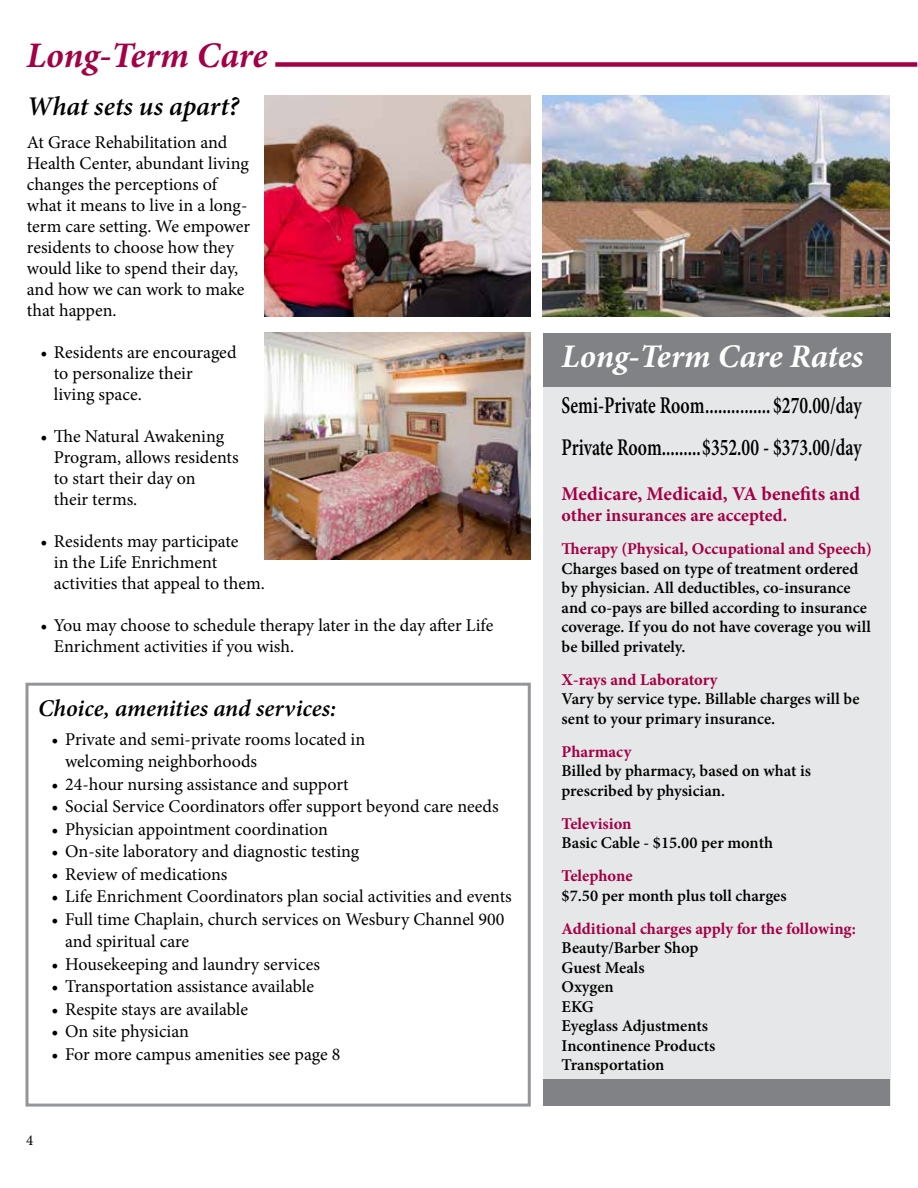
<style>
.page{position:relative;width:918px;height:1188px;background:#fff}
.page>*{position:absolute;margin:0;border:0;box-sizing:border-box;transform-origin:0 0}
.t1{font:italic 700 36px "Minion Pro";letter-spacing:-.005em;color:#a30046}
.t2{font:italic 700 33px "Minion Pro";letter-spacing:-.005em;color:#fff}
.t3{font:italic 600 27px "Minion Pro";color:#000}
.t4{font:600 24px/42px "Minion Pro";color:#000;scale:.74 1}
.t5{font:italic 600 24px "Minion Pro";color:#000}
.t6{font:700 19.5px "Minion Pro";color:#a30046}
.t7{font:18px/21px "Minion Pro";color:#000}
.t8{font:700 18px "Minion Pro";color:#a30046}
.t9{font:600 16.5px/19.5px "Minion Pro";color:#000}
.t10{font:700 16.5px "Minion Pro";color:#a30046}
.t11{font:15px "Minion Pro";color:#000}
</style>
<div class="page">
<div style="left:543px;top:333px;width:347px;height:773px;background:#e6e7e8"></div>
<img style="left:264px;top:95px;width:266px;height:221px">
<div style="left:275px;top:62px;width:642px;height:5px;background:#a30046"></div>
<img style="left:543px;top:95px;width:347px;height:221px">
<div style="left:543px;top:333px;width:347px;height:53px;background:#808285"></div>
<img style="left:264px;top:333px;width:266px;height:227px">
<div style="left:543px;top:1079px;width:347px;height:27px;background:#808285"></div>
<div style="left:26px;top:683px;width:505px;height:424px;border:3px solid #939598"></div>
<h1 class="t1" style="left:26px;top:30px;width:243px">Long-Term Care</h1>
<h3 class="t3" style="left:27px;top:87px;width:214px">What sets us apart?</h3>
<p class="t7" style="left:27px;top:132px;width:225px">At Grace Rehabilitation and<br>Health Center, abundant living changes the perceptions of what it means to live in a long&shy;term care setting. We empower residents to choose how they would like to spend their day, and how we can work to make that happen.</p>
<p class="t7" style="left:54px;top:342px;width:184px;text-indent:-14px">• Residents are encouraged to personalize their living space.</p>
<p class="t7" style="left:54px;top:426px;width:186px;text-indent:-14px">• The Natural Awakening<br>Program, allows residents to start their day on<br>their terms.</p>
<p class="t7" style="left:54px;top:531px;width:213px;text-indent:-14px">• Residents may participate<br>in the Life Enrichment activities that appeal to them.</p>
<p class="t7" style="left:54px;top:615px;width:441px;text-indent:-14px">• You may choose to schedule therapy later in the day after Life<br>Enrichment activities if you wish.</p>
<h3 class="t5" style="left:38px;top:692px;width:300px">Choice, amenities and services:</h3>
<p class="t7" style="left:65px;top:728px;width:302px;line-height:22.5px;text-indent:-14px">• Private and semi-private rooms located in welcoming neighborhoods</p>
<p class="t7" style="left:52px;top:774px;width:299px">• 24-hour nursing assistance and support</p>
<p class="t7" style="left:52px;top:796px;width:449px">• Social Service Coordinators offer support beyond care needs</p>
<p class="t7" style="left:52px;top:819px;width:278px">• Physician appointment coordination</p>
<p class="t7" style="left:52px;top:841px;width:309px">• On-site laboratory and diagnostic testing</p>
<p class="t7" style="left:52px;top:864px;width:177px">• Review of medications</p>
<p class="t7" style="left:52px;top:886px;width:462px">• Life Enrichment Coordinators plan social activities and events</p>
<p class="t7" style="left:65px;top:908px;width:441px;line-height:22.5px;text-indent:-14px">• Full time Chaplain, church services on Wesbury Channel 900 and spiritual care</p>
<p class="t7" style="left:52px;top:954px;width:270px">• Housekeeping and laundry services</p>
<p class="t7" style="left:52px;top:976px;width:264px">• Transportation assistance available</p>
<p class="t7" style="left:52px;top:999px;width:198px">• Respite stays are available</p>
<p class="t7" style="left:52px;top:1021px;width:139px">• On site physician</p>
<p class="t7" style="left:52px;top:1044px;width:290px">• For more campus amenities see page 8</p>
<p class="t11" style="left:26px;top:1130px;width:9px">4</p>
<h2 class="t2" style="left:562px;top:333px;width:303px">Long-Term Care Rates</h2>
<h3 class="t4" style="left:562px;top:384px;width:407px">Semi-Private Room............... $270.00/day<br>Private Room.........$352.00 - $373.00/day</h3>
<p class="t6" style="left:562px;top:480px;width:300px">Medicare, Medicaid, VA benefits and</p>
<p class="t8" style="left:562px;top:503px;width:227px">other insurances are accepted.</p>
<p class="t10" style="left:562px;top:537px;width:312px">Therapy (Physical, Occupational and Speech)</p>
<p class="t9" style="left:562px;top:559px;width:311px">Charges based on type of treatment ordered by physician. All deductibles, co-insurance and co-pays are billed according to insurance coverage. If you do not have coverage you will be billed privately.</p>
<p class="t10" style="left:562px;top:668px;width:157px">X-rays and Laboratory</p>
<p class="t9" style="left:562px;top:689px;width:299px">Vary by service type. Billable charges will be sent to your primary insurance.</p>
<p class="t10" style="left:562px;top:740px;width:71px">Pharmacy</p>
<p class="t9" style="left:562px;top:761px;width:251px">Billed by pharmacy, based on what is prescribed by physician.</p>
<p class="t10" style="left:562px;top:812px;width:71px">Television</p>
<p class="t9" style="left:562px;top:833px;width:213px">Basic Cable - $15.00 per month</p>
<p class="t10" style="left:562px;top:864px;width:73px">Telephone</p>
<p class="t9" style="left:562px;top:886px;width:227px">$7.50 per month plus toll charges</p>
<p class="t10" style="left:562px;top:917px;width:296px">Additional charges apply for the following:</p>
<p class="t9" style="left:562px;top:938px;width:155px">Beauty/Barber Shop<br>Guest Meals<br>Oxygen<br>EKG<br>Eyeglass Adjustments<br>Incontinence Products<br>Transportation</p>
</div>
